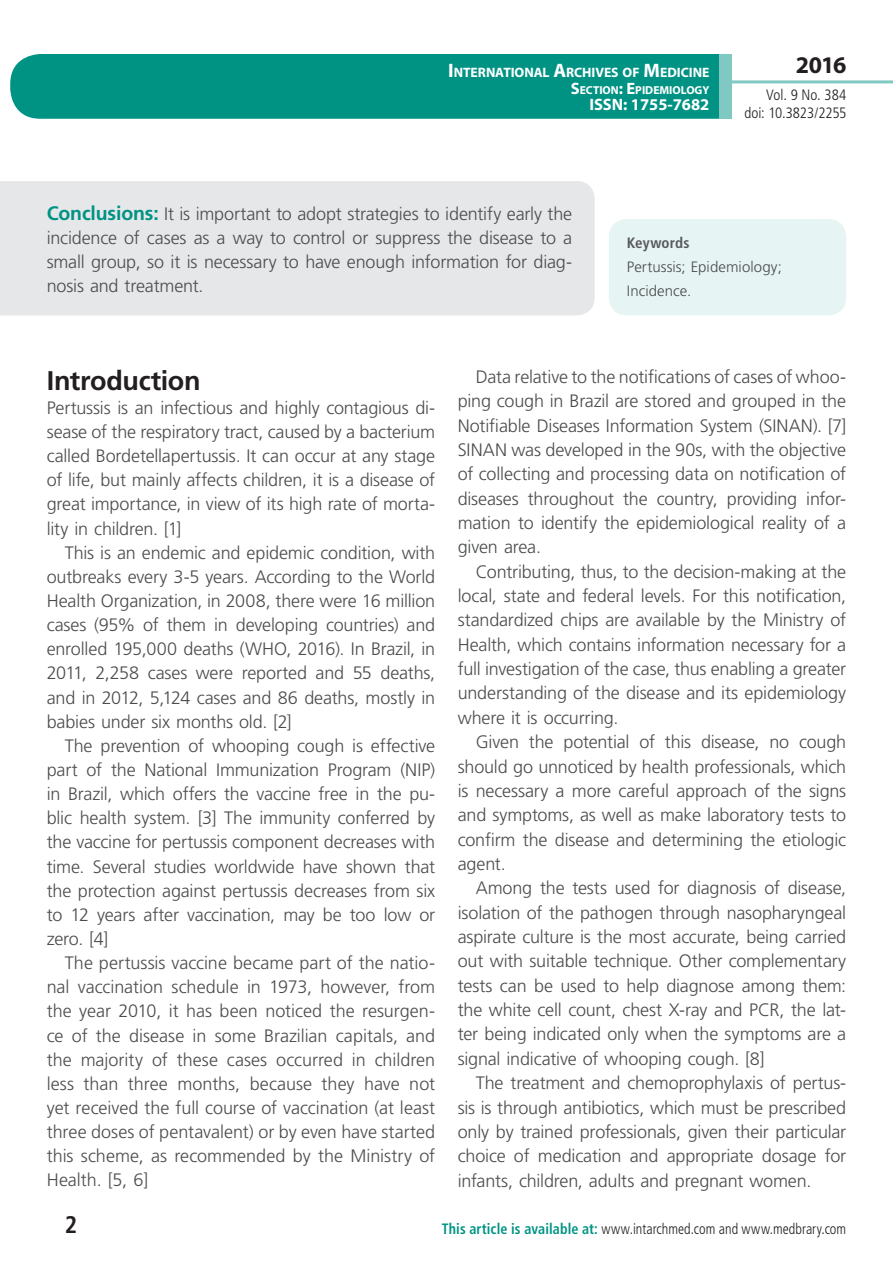
<style>
.page{position:relative;width:893px;height:1263px;background:#fff}
.page>*{position:absolute;margin:0;border:0;box-sizing:border-box;transform-origin:0 0}
.t1{font:700 27px "Frutiger LT Std";letter-spacing:-.015em;color:#231f20}
.t2{font:700 24px "Myriad Pro";color:#231f20}
.t3{font:700 condensed 24px "Frutiger LT Std";color:#231f20}
.t4{font:300 18px/24.2px "Frutiger LT Std";letter-spacing:-.01em;color:#4b4c4d;text-align:justify}
.t5{font:700 16.5px "Myriad Pro";color:#fff}
.t6{font:300 condensed 15px "Frutiger LT Std";letter-spacing:.005em;color:#231f20;scale:.94 1}
.t7{font:300 15px/24px "Frutiger LT Std";letter-spacing:.005em;color:#4b4c4d}
.t8{font:300 condensed 15px/18px "Frutiger LT Std";letter-spacing:.005em;color:#231f20;text-align:right}
.t9{font:700 condensed 15px "Frutiger LT Std";letter-spacing:.005em;color:#57585a}
.t10{font:700 13.65px "Myriad Pro";letter-spacing:-.005em;color:#fff}
.t11{font:700 11.55px "Myriad Pro";color:#fff}
.s1{font-size:19.5px}
.s2{font-size:16.5px}
.s3{font-weight:700;font-size:19.5px;color:#009384}
.s4{font-weight:700;color:#009384}
</style>
<div class="page">
<div style="left:10px;top:54px;width:775px;height:65px;background:#009384;border-radius:30px"></div>
<div style="left:732px;top:0;width:161px;height:157px;background:#fff"></div>
<hr style="left:730px;top:80px;width:163px;height:3px;background:#80c9c2">
<div style="left:719px;top:54px;width:13px;height:65px;background:#80c9c2"></div>
<div style="left:0;top:181px;width:595px;height:134px;background:#e6e7e9"></div>
<div style="left:609px;top:219px;width:237px;height:96px;background:#e6f4f3;border-radius:18px"></div>
<p class="t10" style="left:448px;top:64px;width:263px"><span class="s1">I</span>NTERNATIONAL <span class="s1">A</span>RCHIVES OF <span class="s1">M</span>EDICINE</p>
<p class="t11" style="left:571px;top:82px;width:140px"><span class="s2">S</span>ECTION<span class="s2">: E</span>PIDEMIOLOGY</p>
<p class="t5" style="left:589px;top:94px;width:122px">ISSN: 1755-7682</p>
<h2 class="t2" style="left:796px;top:49px;width:52px">2016</h2>
<p class="t8" style="left:744px;top:86px;width:103px">Vol. 9 No. 384 doi: 10.3823/2255</p>
<p class="t4" style="left:47px;top:202px;width:527px"><span class="s3">Conclusions:</span> It is important to adopt strategies to identify early the incidence of cases as a way to control or suppress the disease to a small group, so it is necessary to have enough information for diag&shy;nosis and treatment.</p>
<p class="t9" style="left:627px;top:234px;width:64px">Keywords</p>
<p class="t7" style="left:627px;top:255px;width:157px">Pertussis; Epidemiology;<br>Incidence.</p>
<h1 class="t1" style="left:47px;top:364px;width:155px">Introduction</h1>
<p class="t4" style="left:47px;top:396px;width:390px">Pertussis is an infectious and highly contagious di&shy;sease of the respiratory tract, caused by a bacterium called Bordetellapertussis. It can occur at any stage of life, but mainly affects children, it is a disease of great importance, in view of its high rate of morta&shy;lity in children. [1]</p>
<p class="t4" style="left:47px;top:541px;width:390px;text-indent:18px">This is an endemic and epidemic condition, with outbreaks every 3-5 years. According to the World Health Organization, in 2008, there were 16 million cases (95% of them in developing countries) and enrolled 195,000 deaths (WHO, 2016). In Brazil, in 2011, 2,258 cases were reported and 55 deaths, and in 2012, 5,124 cases and 86 deaths, mostly in babies under six months old. [2]</p>
<p class="t4" style="left:47px;top:734px;width:390px;text-indent:18px">The prevention of whooping cough is effective part of the National Immunization Program (NIP) in Brazil, which offers the vaccine free in the pu&shy;blic health system. [3] The immunity conferred by the vaccine for pertussis component decreases with time. Several studies worldwide have shown that the protection against pertussis decreases from six to 12 years after vaccination, may be too low or zero. [4]</p>
<p class="t4" style="left:47px;top:951px;width:390px;text-indent:18px">The pertussis vaccine became part of the natio&shy;nal vaccination schedule in 1973, however, from the year 2010, it has been noticed the resurgen&shy;ce of the disease in some Brazilian capitals, and the majority of these cases occurred in children less than three months, because they have not yet received the full course of vaccination (at least three doses of pentavalent) or by even have started this scheme, as recommended by the Ministry of Health. [5, 6]</p>
<p class="t4" style="left:458px;top:365px;width:390px;text-indent:18px">Data relative to the notifications of cases of whoo&shy;ping cough in Brazil are stored and grouped in the Notifiable Diseases Information System (SINAN). [7] SINAN was developed in the 90s, with the objective of collecting and processing data on notification of diseases throughout the country, providing infor&shy;mation to identify the epidemiological reality of a given area.</p>
<p class="t4" style="left:458px;top:559px;width:390px;text-indent:18px">Contributing, thus, to the decision-making at the local, state and federal levels. For this notification, standardized chips are available by the Ministry of Health, which contains information necessary for a full investigation of the case, thus enabling a greater understanding of the disease and its epidemiology where it is occurring.</p>
<p class="t4" style="left:458px;top:730px;width:390px;text-indent:18px">Given the potential of this disease, no cough should go unnoticed by health professionals, which is necessary a more careful approach of the signs and symptoms, as well as make laboratory tests to confirm the disease and determining the etiologic agent.</p>
<p class="t4" style="left:458px;top:876px;width:390px;text-indent:18px">Among the tests used for diagnosis of disease, isolation of the pathogen through nasopharyngeal aspirate culture is the most accurate, being carried out with suitable technique. Other complementary tests can be used to help diagnose among them: the white cell count, chest X-ray and PCR, the lat&shy;ter being indicated only when the symptoms are a signal indicative of whooping cough. [8]</p>
<p class="t4" style="left:458px;top:1071px;width:390px;text-indent:18px">The treatment and chemoprophylaxis of pertus&shy;sis is through antibiotics, which must be prescribed only by trained professionals, given their particular choice of medication and appropriate dosage for infants, children, adults and pregnant women.</p>
<h2 class="t3" style="left:65px;top:1210px;width:14px">2</h2>
<p class="t6" style="left:442px;top:1220px;width:432px"><span class="s4">This article is available at:</span> www.intarchmed.com and www.medbrary.com</p>
</div>
